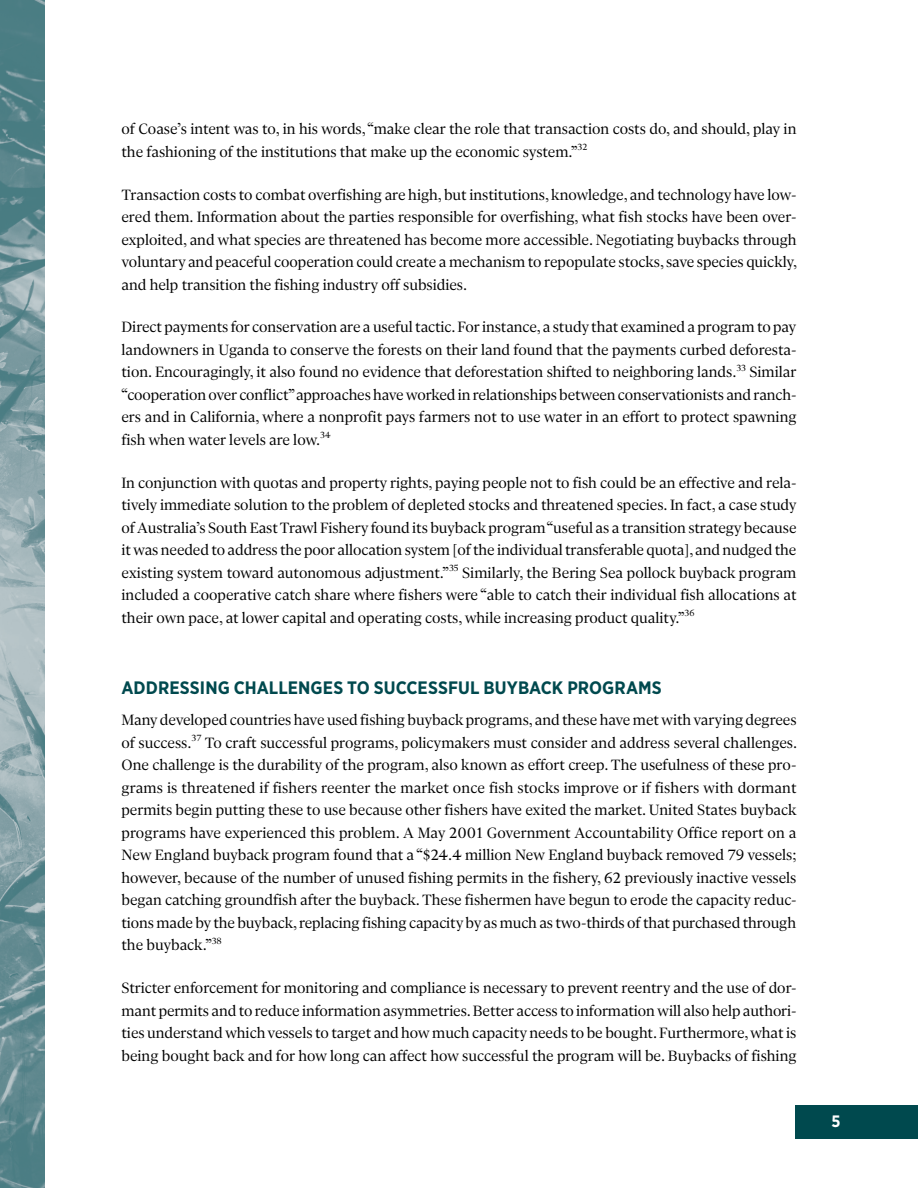
<style>
.page{position:relative;width:918px;height:1188px;background:#fff}
.page>*{position:absolute;margin:0;border:0;box-sizing:border-box;transform-origin:0 0}
.header_level_1{font:700 18px "Gotham Narrow";letter-spacing:.005em;color:#00494e}
.body{font:16.5px/22.5px "Gliko Modern S";color:#000;text-align:justify}
.t1{font:700 16.5px "Gotham Narrow";color:#fff}
</style>
<div class="page">
<div style="left:796px;top:1105px;width:122px;height:33px;background:#00494e"></div>
<img style="left:0;top:0;width:45px;height:1188px">
<p class="body" style="left:122px;top:118px;width:676px">of Coase’s intent was to, in his words, “make clear the role that transaction costs do, and should, play in the fashioning of the institutions that make up the economic system.”<sup>32</sup></p>
<p class="body" style="left:122px;top:183px;width:677px">Transaction costs to combat overfishing are high, but institutions, knowledge, and technology have low&shy;ered them. Information about the parties responsible for overfishing, what fish stocks have been over&shy;exploited, and what species are threatened has become more accessible. Negotiating buybacks through voluntary and peaceful cooperation could create a mechanism to repopulate stocks, save species quickly, and help transition the fishing industry off subsidies.</p>
<p class="body" style="left:122px;top:316px;width:677px">Direct payments for conservation are a useful tactic. For instance, a study that examined a program to pay landowners in Uganda to conserve the forests on their land found that the payments curbed deforesta&shy;tion. Encouragingly, it also found no evidence that deforestation shifted to neighboring lands.<sup>33</sup> Similar “cooperation over conflict” approaches have worked in relationships between conservationists and ranch&shy;ers and in California, where a nonprofit pays farmers not to use water in an effort to protect spawning fish when water levels are low.<sup>34</sup></p>
<p class="body" style="left:122px;top:471px;width:677px">In conjunction with quotas and property rights, paying people not to fish could be an effective and rela&shy;tively immediate solution to the problem of depleted stocks and threatened species. In fact, a case study of Australia’s South East Trawl Fishery found its buyback program “useful as a transition strategy because it was needed to address the poor allocation system [of the individual transferable quota], and nudged the existing system toward autonomous adjustment.”<sup>35</sup> Similarly, the Bering Sea pollock buyback program included a cooperative catch share where fishers were “able to catch their individual fish allocations at their own pace, at lower capital and operating costs, while increasing product quality.”<sup>36</sup></p>
<p class="header_level_1" style="left:122px;top:676px;width:542px">ADDRESSING CHALLENGES TO SUCCESSFUL BUYBACK PROGRAMS</p>
<p class="body" style="left:122px;top:709px;width:677px">Many developed countries have used fishing buyback programs, and these have met with varying degrees of success.<sup>37</sup> To craft successful programs, policymakers must consider and address several challenges.<br>One challenge is the durability of the program, also known as effort creep. The usefulness of these pro&shy;grams is threatened if fishers reenter the market once fish stocks improve or if fishers with dormant permits begin putting these to use because other fishers have exited the market. United States buyback programs have experienced this problem. A May 2001 Government Accountability Office report on a New England buyback program found that a “$24.4 million New England buyback removed 79 vessels; however, because of the number of unused fishing permits in the fishery, 62 previously inactive vessels began catching groundfish after the buyback. These fishermen have begun to erode the capacity reduc&shy;tions made by the buyback, replacing fishing capacity by as much as two-thirds of that purchased through the buyback.”<sup>38</sup></p>
<p class="body" style="left:122px;top:977px;width:677px">Stricter enforcement for monitoring and compliance is necessary to prevent reentry and the use of dor&shy;mant permits and to reduce information asymmetries. Better access to information will also help authori&shy;ties understand which vessels to target and how much capacity needs to be bought. Furthermore, what is being bought back and for how long can affect how successful the program will be. Buybacks of fishing</p>
<p class="t1" style="left:832px;top:1111px;width:11px">5</p>
</div>
